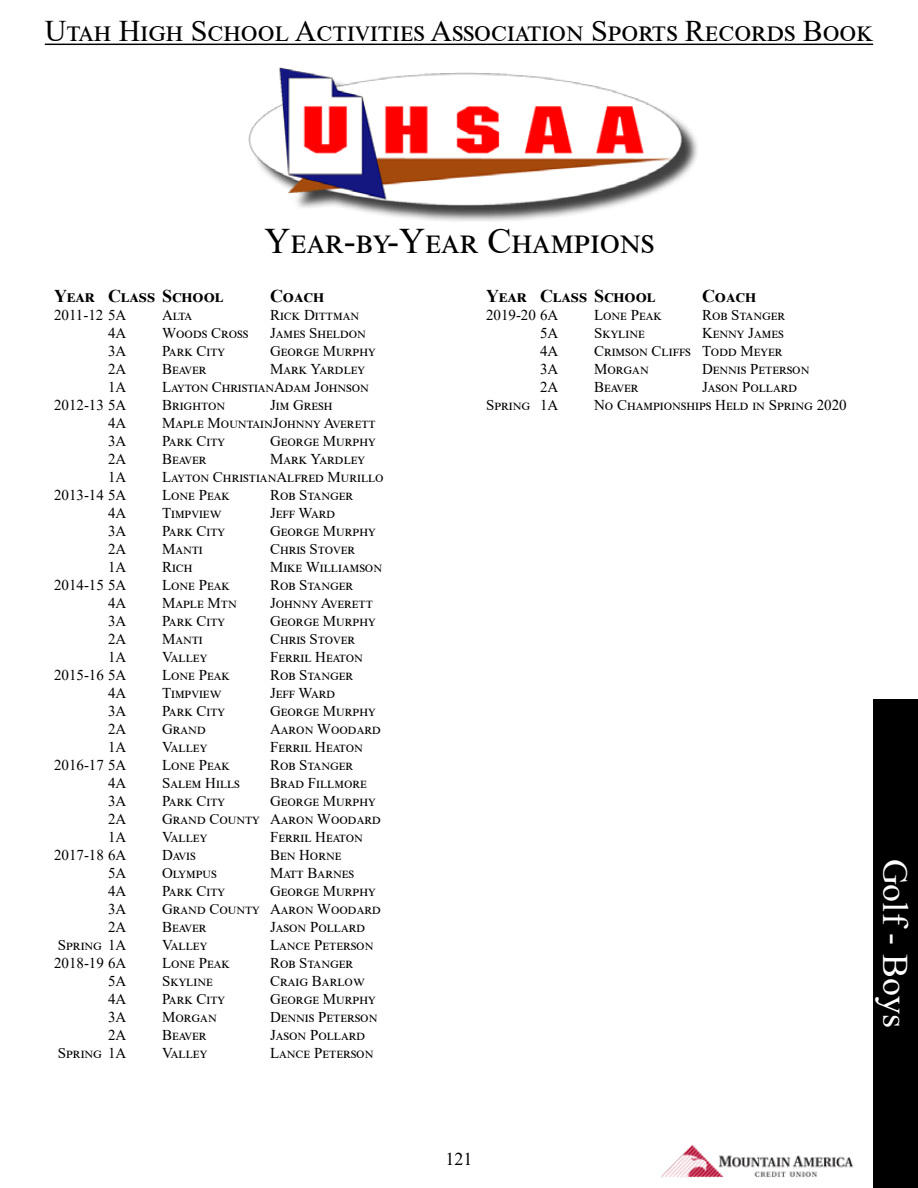
<style>
.page{position:relative;width:918px;height:1188px;background:#fff}
.page>*{position:absolute;margin:0;border:0;box-sizing:border-box;transform-origin:0 0}
.t1{font:36px "Times New Roman";color:#000}
.t2{font:36px "Times New Roman";color:#fff}
.t3{font:30px "Times New Roman";color:#000}
.t4{font:700 18px "Times New Roman";color:#000}
.t5{font:18px "Times New Roman";color:#000}
.t6{font:15px "Times New Roman";color:#000}
</style>
<div class="page">
<hr style="left:45px;top:44px;width:828px;height:1px;background:#000">
<div style="left:252px;top:71px;width:448px;height:153px;background:#000;opacity:.75"></div>
<img style="left:248px;top:67px;width:440px;height:151px">
<img style="left:661px;top:1144px;width:193px;height:34px">
<div style="left:873px;top:699px;width:45px;height:489px;background:#000"></div>
<h2 class="t3" style="left:45px;top:10px;width:830px">Utah High School Activities Association Sports Records Book</h2>
<h1 class="t1" style="left:265px;top:215px;width:391px">Year-by-Year Champions</h1>
<p class="t4" style="left:54px;top:283px;width:171px">Year Class School</p>
<p class="t4" style="left:270px;top:283px;width:56px">Coach</p>
<p class="t6" style="left:54px;top:304px;width:74px">2011-12 5A</p>
<p class="t6" style="left:162px;top:304px;width:32px">Alta</p>
<p class="t6" style="left:270px;top:304px;width:91px">Rick Dittman</p>
<p class="t6" style="left:108px;top:322px;width:20px">4A</p>
<p class="t6" style="left:162px;top:322px;width:88px">Woods Cross</p>
<p class="t6" style="left:270px;top:322px;width:97px">James Sheldon</p>
<p class="t6" style="left:108px;top:340px;width:20px">3A</p>
<p class="t6" style="left:162px;top:340px;width:65px">Park City</p>
<p class="t6" style="left:270px;top:340px;width:107px">George Murphy</p>
<p class="t6" style="left:108px;top:358px;width:20px">2A</p>
<p class="t6" style="left:162px;top:358px;width:43px">Beaver</p>
<p class="t6" style="left:270px;top:358px;width:97px">Mark Yardley</p>
<p class="t6" style="left:108px;top:376px;width:20px">1A</p>
<p class="t6" style="left:162px;top:376px;width:208px">Layton ChristianAdam Johnson</p>
<p class="t6" style="left:54px;top:394px;width:74px">2012-13 5A</p>
<p class="t6" style="left:162px;top:394px;width:65px">Brighton</p>
<p class="t6" style="left:270px;top:394px;width:64px">Jim Gresh</p>
<p class="t6" style="left:108px;top:412px;width:20px">4A</p>
<p class="t6" style="left:162px;top:412px;width:215px">Maple MountainJohnny Averett</p>
<p class="t6" style="left:108px;top:430px;width:20px">3A</p>
<p class="t6" style="left:162px;top:430px;width:65px">Park City</p>
<p class="t6" style="left:270px;top:430px;width:107px">George Murphy</p>
<p class="t6" style="left:108px;top:448px;width:20px">2A</p>
<p class="t6" style="left:162px;top:448px;width:43px">Beaver</p>
<p class="t6" style="left:270px;top:448px;width:97px">Mark Yardley</p>
<p class="t6" style="left:108px;top:466px;width:20px">1A</p>
<p class="t6" style="left:162px;top:466px;width:223px">Layton ChristianAlfred Murillo</p>
<p class="t6" style="left:54px;top:484px;width:74px">2013-14 5A</p>
<p class="t6" style="left:162px;top:484px;width:69px">Lone Peak</p>
<p class="t6" style="left:270px;top:484px;width:82px">Rob Stanger</p>
<p class="t6" style="left:108px;top:502px;width:20px">4A</p>
<p class="t6" style="left:162px;top:502px;width:61px">Timpview</p>
<p class="t6" style="left:270px;top:502px;width:67px">Jeff Ward</p>
<p class="t6" style="left:108px;top:520px;width:20px">3A</p>
<p class="t6" style="left:162px;top:520px;width:65px">Park City</p>
<p class="t6" style="left:270px;top:520px;width:107px">George Murphy</p>
<p class="t6" style="left:108px;top:538px;width:20px">2A</p>
<p class="t6" style="left:162px;top:538px;width:42px">Manti</p>
<p class="t6" style="left:270px;top:538px;width:84px">Chris Stover</p>
<p class="t6" style="left:108px;top:556px;width:20px">1A</p>
<p class="t6" style="left:162px;top:556px;width:32px">Rich</p>
<p class="t6" style="left:270px;top:556px;width:114px">Mike Williamson</p>
<p class="t6" style="left:54px;top:574px;width:74px">2014-15 5A</p>
<p class="t6" style="left:162px;top:574px;width:69px">Lone Peak</p>
<p class="t6" style="left:270px;top:574px;width:82px">Rob Stanger</p>
<p class="t6" style="left:108px;top:592px;width:20px">4A</p>
<p class="t6" style="left:162px;top:592px;width:76px">Maple Mtn</p>
<p class="t6" style="left:270px;top:592px;width:104px">Johnny Averett</p>
<p class="t6" style="left:108px;top:610px;width:20px">3A</p>
<p class="t6" style="left:162px;top:610px;width:65px">Park City</p>
<p class="t6" style="left:270px;top:610px;width:107px">George Murphy</p>
<p class="t6" style="left:108px;top:628px;width:20px">2A</p>
<p class="t6" style="left:162px;top:628px;width:42px">Manti</p>
<p class="t6" style="left:270px;top:628px;width:84px">Chris Stover</p>
<p class="t6" style="left:108px;top:646px;width:20px">1A</p>
<p class="t6" style="left:162px;top:646px;width:47px">Valley</p>
<p class="t6" style="left:270px;top:646px;width:95px">Ferril Heaton</p>
<p class="t6" style="left:54px;top:664px;width:74px">2015-16 5A</p>
<p class="t6" style="left:162px;top:664px;width:69px">Lone Peak</p>
<p class="t6" style="left:270px;top:664px;width:82px">Rob Stanger</p>
<p class="t6" style="left:108px;top:682px;width:20px">4A</p>
<p class="t6" style="left:162px;top:682px;width:61px">Timpview</p>
<p class="t6" style="left:270px;top:682px;width:67px">Jeff Ward</p>
<p class="t6" style="left:108px;top:700px;width:20px">3A</p>
<p class="t6" style="left:162px;top:700px;width:65px">Park City</p>
<p class="t6" style="left:270px;top:700px;width:107px">George Murphy</p>
<p class="t6" style="left:108px;top:718px;width:20px">2A</p>
<p class="t6" style="left:162px;top:718px;width:45px">Grand</p>
<p class="t6" style="left:270px;top:718px;width:112px">Aaron Woodard</p>
<p class="t6" style="left:108px;top:736px;width:20px">1A</p>
<p class="t6" style="left:162px;top:736px;width:47px">Valley</p>
<p class="t6" style="left:270px;top:736px;width:95px">Ferril Heaton</p>
<p class="t6" style="left:54px;top:754px;width:74px">2016-17 5A</p>
<p class="t6" style="left:162px;top:754px;width:69px">Lone Peak</p>
<p class="t6" style="left:270px;top:754px;width:82px">Rob Stanger</p>
<p class="t6" style="left:108px;top:772px;width:20px">4A</p>
<p class="t6" style="left:162px;top:772px;width:79px">Salem Hills</p>
<p class="t6" style="left:270px;top:772px;width:98px">Brad Fillmore</p>
<p class="t6" style="left:108px;top:790px;width:20px">3A</p>
<p class="t6" style="left:162px;top:790px;width:65px">Park City</p>
<p class="t6" style="left:270px;top:790px;width:107px">George Murphy</p>
<p class="t6" style="left:108px;top:808px;width:20px">2A</p>
<p class="t6" style="left:162px;top:808px;width:220px">Grand County Aaron Woodard</p>
<p class="t6" style="left:108px;top:826px;width:20px">1A</p>
<p class="t6" style="left:162px;top:826px;width:47px">Valley</p>
<p class="t6" style="left:270px;top:826px;width:95px">Ferril Heaton</p>
<p class="t6" style="left:54px;top:844px;width:74px">2017-18 6A</p>
<p class="t6" style="left:162px;top:844px;width:35px">Davis</p>
<p class="t6" style="left:270px;top:844px;width:73px">Ben Horne</p>
<p class="t6" style="left:108px;top:862px;width:20px">5A</p>
<p class="t6" style="left:162px;top:862px;width:56px">Olympus</p>
<p class="t6" style="left:270px;top:862px;width:85px">Matt Barnes</p>
<p class="t6" style="left:108px;top:880px;width:20px">4A</p>
<p class="t6" style="left:162px;top:880px;width:65px">Park City</p>
<p class="t6" style="left:270px;top:880px;width:107px">George Murphy</p>
<p class="t6" style="left:108px;top:898px;width:20px">3A</p>
<p class="t6" style="left:162px;top:898px;width:220px">Grand County Aaron Woodard</p>
<p class="t6" style="left:108px;top:916px;width:20px">2A</p>
<p class="t6" style="left:162px;top:916px;width:43px">Beaver</p>
<p class="t6" style="left:270px;top:916px;width:97px">Jason Pollard</p>
<p class="t6" style="left:58px;top:934px;width:70px">Spring 1A</p>
<p class="t6" style="left:162px;top:934px;width:47px">Valley</p>
<p class="t6" style="left:270px;top:934px;width:105px">Lance Peterson</p>
<p class="t6" style="left:54px;top:952px;width:74px">2018-19 6A</p>
<p class="t6" style="left:162px;top:952px;width:69px">Lone Peak</p>
<p class="t6" style="left:270px;top:952px;width:82px">Rob Stanger</p>
<p class="t6" style="left:108px;top:970px;width:20px">5A</p>
<p class="t6" style="left:162px;top:970px;width:52px">Skyline</p>
<p class="t6" style="left:270px;top:970px;width:96px">Craig Barlow</p>
<p class="t6" style="left:108px;top:988px;width:20px">4A</p>
<p class="t6" style="left:162px;top:988px;width:65px">Park City</p>
<p class="t6" style="left:270px;top:988px;width:107px">George Murphy</p>
<p class="t6" style="left:108px;top:1006px;width:20px">3A</p>
<p class="t6" style="left:162px;top:1006px;width:56px">Morgan</p>
<p class="t6" style="left:270px;top:1006px;width:109px">Dennis Peterson</p>
<p class="t6" style="left:108px;top:1024px;width:20px">2A</p>
<p class="t6" style="left:162px;top:1024px;width:43px">Beaver</p>
<p class="t6" style="left:270px;top:1024px;width:97px">Jason Pollard</p>
<p class="t6" style="left:58px;top:1042px;width:70px">Spring 1A</p>
<p class="t6" style="left:162px;top:1042px;width:47px">Valley</p>
<p class="t6" style="left:270px;top:1042px;width:105px">Lance Peterson</p>
<p class="t4" style="left:486px;top:283px;width:171px">Year Class School</p>
<p class="t4" style="left:702px;top:283px;width:56px">Coach</p>
<p class="t6" style="left:486px;top:304px;width:74px">2019-20 6A</p>
<p class="t6" style="left:594px;top:304px;width:69px">Lone Peak</p>
<p class="t6" style="left:702px;top:304px;width:82px">Rob Stanger</p>
<p class="t6" style="left:540px;top:322px;width:20px">5A</p>
<p class="t6" style="left:594px;top:322px;width:52px">Skyline</p>
<p class="t6" style="left:702px;top:322px;width:83px">Kenny James</p>
<p class="t6" style="left:540px;top:340px;width:20px">4A</p>
<p class="t6" style="left:594px;top:340px;width:187px">Crimson Cliffs Todd Meyer</p>
<p class="t6" style="left:540px;top:358px;width:20px">3A</p>
<p class="t6" style="left:594px;top:358px;width:56px">Morgan</p>
<p class="t6" style="left:702px;top:358px;width:109px">Dennis Peterson</p>
<p class="t6" style="left:540px;top:376px;width:20px">2A</p>
<p class="t6" style="left:594px;top:376px;width:43px">Beaver</p>
<p class="t6" style="left:702px;top:376px;width:97px">Jason Pollard</p>
<p class="t6" style="left:486px;top:394px;width:74px">Spring 1A</p>
<p class="t6" style="left:594px;top:394px;width:254px">No Championships Held in Spring 2020</p>
<h1 class="t2" style="left:920px;top:859px;width:171px;rotate:90deg">Golf - Boys</h1>
<p class="t5" style="left:446px;top:1146px;width:28px">121</p>
</div>
